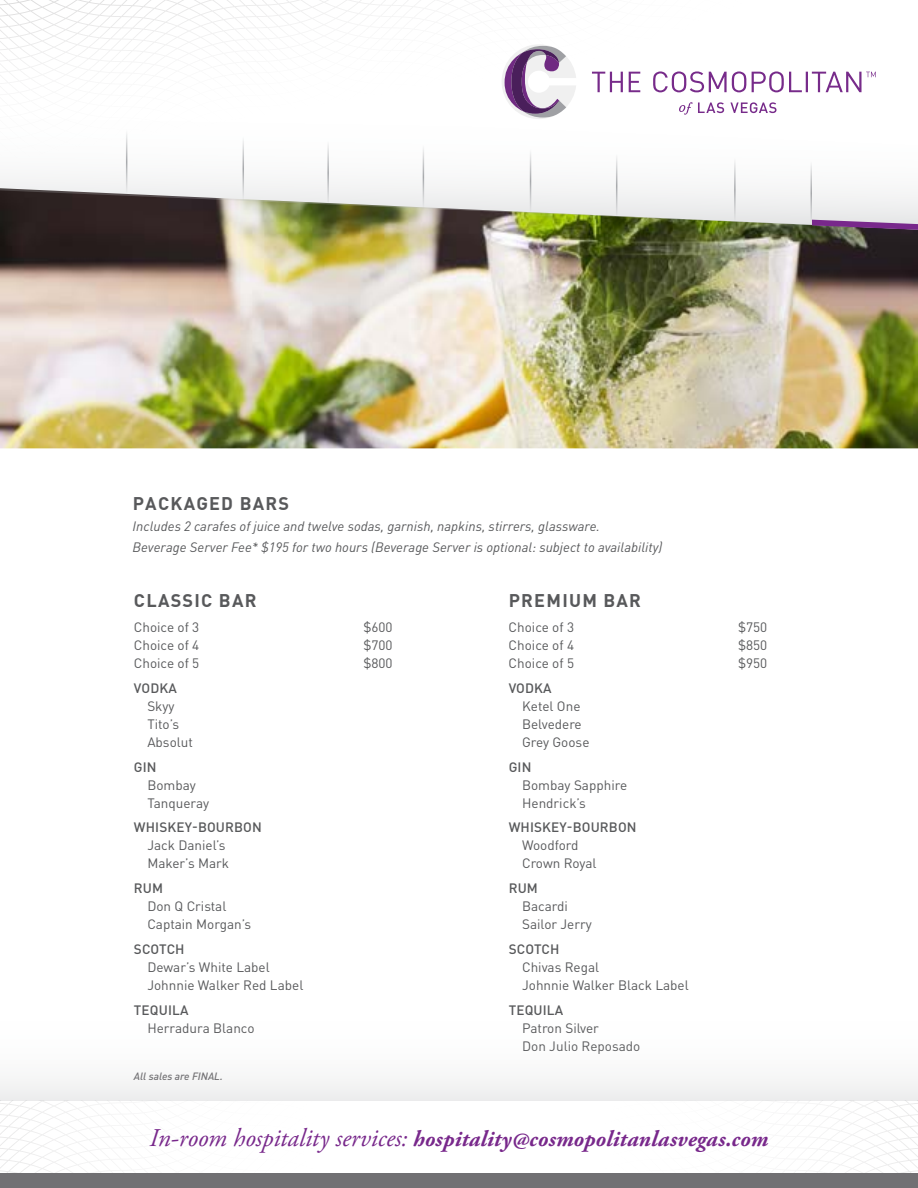
<style>
.page{position:relative;width:918px;height:1188px;background:#fff}
.page>*{position:absolute;margin:0;border:0;box-sizing:border-box;transform-origin:0 0}
.t1{font:italic 700 22.5px "Adobe Garamond Pro";letter-spacing:.005em;color:#78288b}
.t2{font:700 18px "DIN Pro";letter-spacing:.07em;color:#58595b}
.t3{font:13.5px/18px "DIN Pro";color:#58595b}
.t4{font:italic 13.5px/21px "DIN";color:#58595b}
.t5{font:500 13.5px "DIN Pro";letter-spacing:.01em;color:#58595b}
.t6{font:italic 500 10.5px "DIN";color:#717073}
.s1{font-weight:400;font-size:25.5px}
</style>
<div class="page">
<img style="left:0;top:230px;width:918px;height:218px">
<svg style="left:0;top:1101px;width:918px;height:73px"></svg>
<div style="left:0;top:1174px;width:918px;height:14px;background:#717073"></div>
<div style="left:0;top:993px;width:918px;height:108px;background:linear-gradient(to right,#fafafa,#fafafa)"></div>
<svg style="left:0;top:0;width:448px;height:76px"></svg>
<svg style="left:0;top:137px;width:918px;height:93px;fill:#f5f6f6"></svg>
<svg style="left:679px;top:102px;width:98px;height:13px"></svg>
<svg style="left:592px;top:71px;width:284px;height:21px"></svg>
<svg style="left:502px;top:45px;width:74px;height:74px"></svg>
<hr style="left:126px;top:130px;width:1px;height:64px;background:#a7a9ac">
<hr style="left:243px;top:136px;width:1px;height:65px;background:#a7a9ac">
<hr style="left:423px;top:145px;width:1px;height:64px;background:#a7a9ac">
<hr style="left:327px;top:141px;width:2px;height:64px;background:#a7a9ac">
<hr style="left:530px;top:149px;width:1px;height:64px;background:#a7a9ac">
<hr style="left:616px;top:154px;width:1px;height:64px;background:#a7a9ac">
<hr style="left:810px;top:161px;width:2px;height:64px;background:#a7a9ac">
<hr style="left:734px;top:158px;width:2px;height:64px;background:#a7a9ac">
<svg style="left:812px;top:220px;width:106px;height:10px"></svg>
<h2 class="t2" style="left:133px;top:492px;width:158px">PACKAGED BARS</h2>
<p class="t4" style="left:133px;top:516px;width:531px">Includes 2 carafes of juice and twelve sodas, garnish, napkins, stirrers, glassware.<br>Beverage Server Fee* $195 for two hours (Beverage Server is optional: subject to availability)</p>
<h2 class="t2" style="left:134px;top:589px;width:124px">CLASSIC BAR</h2>
<p class="t3" style="left:134px;top:618px;width:67px">Choice of 3</p>
<p class="t3" style="left:363px;top:618px;width:31px">$600</p>
<p class="t3" style="left:134px;top:636px;width:67px">Choice of 4</p>
<p class="t3" style="left:363px;top:636px;width:31px">$700</p>
<p class="t3" style="left:134px;top:654px;width:67px">Choice of 5</p>
<p class="t3" style="left:363px;top:654px;width:31px">$800</p>
<p class="t5" style="left:134px;top:679px;width:45px">VODKA</p>
<p class="t3" style="left:147px;top:696px;width:47px">Skyy<br>Tito’s<br>Absolut</p>
<p class="t5" style="left:134px;top:758px;width:24px">GIN</p>
<p class="t3" style="left:147px;top:775px;width:63px">Bombay<br>Tanqueray</p>
<p class="t5" style="left:134px;top:818px;width:129px">WHISKEY-BOURBON</p>
<p class="t3" style="left:147px;top:836px;width:83px">Jack Daniel’s<br>Maker’s Mark</p>
<p class="t5" style="left:134px;top:879px;width:31px">RUM</p>
<p class="t3" style="left:147px;top:897px;width:105px">Don Q Cristal<br>Captain Morgan’s</p>
<p class="t5" style="left:134px;top:940px;width:52px">SCOTCH</p>
<p class="t3" style="left:147px;top:957px;width:157px">Dewar’s White Label<br>Johnnie Walker Red Label</p>
<p class="t5" style="left:134px;top:1001px;width:56px">TEQUILA</p>
<p class="t3" style="left:147px;top:1018px;width:109px">Herradura Blanco</p>
<p class="t6" style="left:134px;top:1069px;width:90px">All sales are FINAL.</p>
<h2 class="t2" style="left:509px;top:589px;width:134px">PREMIUM BAR</h2>
<p class="t3" style="left:509px;top:618px;width:67px">Choice of 3</p>
<p class="t3" style="left:738px;top:618px;width:31px">$750</p>
<p class="t3" style="left:509px;top:636px;width:67px">Choice of 4</p>
<p class="t3" style="left:738px;top:636px;width:31px">$850</p>
<p class="t3" style="left:509px;top:654px;width:67px">Choice of 5</p>
<p class="t3" style="left:738px;top:654px;width:31px">$950</p>
<p class="t5" style="left:509px;top:679px;width:45px">VODKA</p>
<p class="t3" style="left:522px;top:696px;width:69px">Ketel One<br>Belvedere<br>Grey Goose</p>
<p class="t5" style="left:509px;top:758px;width:24px">GIN</p>
<p class="t3" style="left:522px;top:775px;width:107px">Bombay Sapphire<br>Hendrick’s</p>
<p class="t5" style="left:509px;top:818px;width:129px">WHISKEY-BOURBON</p>
<p class="t3" style="left:522px;top:836px;width:76px">Woodford<br>Crown Royal</p>
<p class="t5" style="left:509px;top:879px;width:31px">RUM</p>
<p class="t3" style="left:522px;top:897px;width:71px">Bacardi<br>Sailor Jerry</p>
<p class="t5" style="left:509px;top:940px;width:52px">SCOTCH</p>
<p class="t3" style="left:522px;top:957px;width:168px">Chivas Regal<br>Johnnie Walker Black Label</p>
<p class="t5" style="left:509px;top:1001px;width:56px">TEQUILA</p>
<p class="t3" style="left:522px;top:1018px;width:120px">Patron Silver<br>Don Julio Reposado</p>
<h1 class="t1" style="left:150px;top:1126px;width:620px"><span class="s1">In-room hospitality services:</span> hospitality@cosmopolitanlasvegas.com</h1>
</div>
